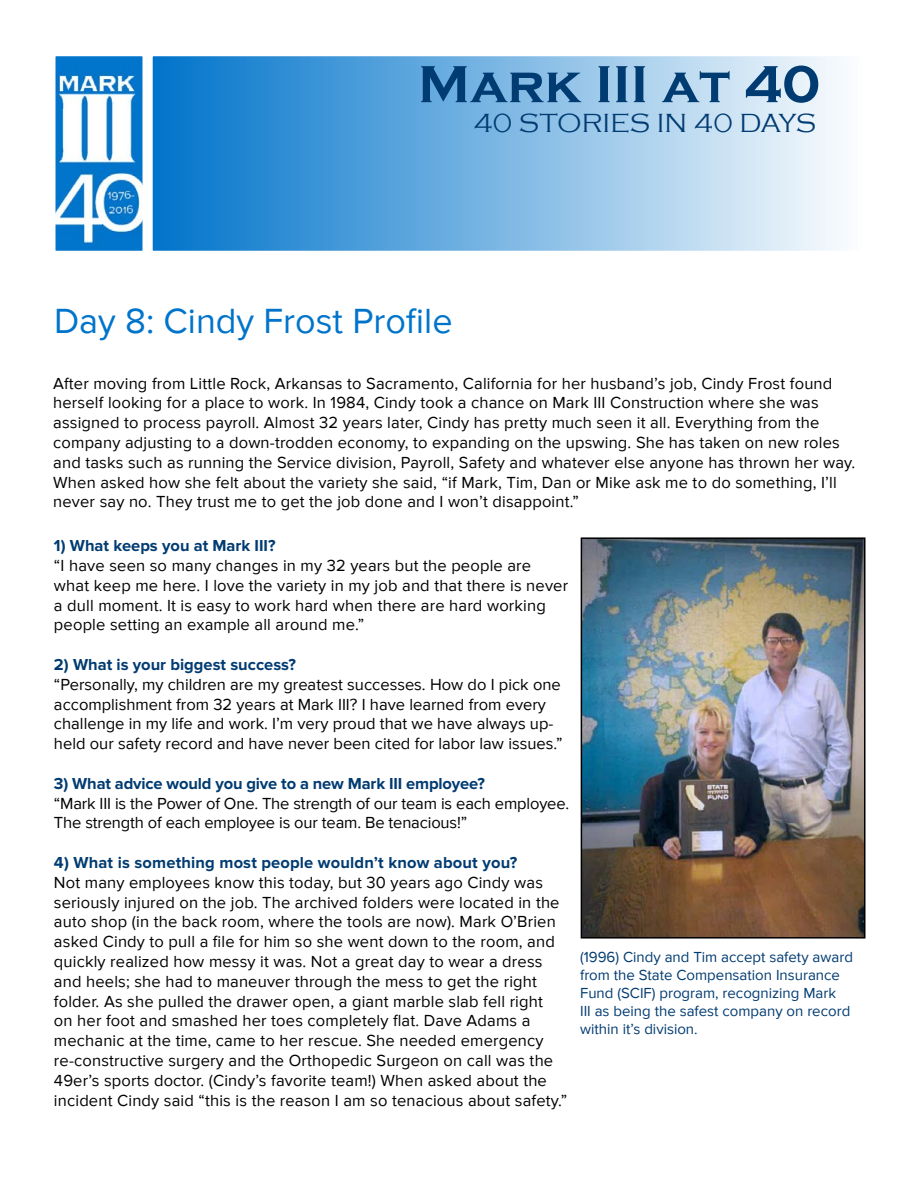
<style>
.page{position:relative;width:918px;height:1188px;background:#fff}
.page>*{position:absolute;margin:0;border:0;box-sizing:border-box;transform-origin:0 0}
.t1{font:700 54px "Copperplate Gothic";color:#003b71}
.t2{font:36px "Proxima Nova";color:#0074cb}
.t3{font:300 27px "Copperplate Gothic";color:#003b71}
.t4{font:16.5px/19.8px "Proxima Nova";letter-spacing:.01em;color:#000}
.t5{font:700 16.5px "Proxima Nova";color:#003b71}
.t6{font:16.5px/19.8px "Proxima Nova";letter-spacing:-.01em;color:#000}
.t7{font:15px/18px "Proxima Nova";color:#003b71}
</style>
<div class="page">
<img style="left:584px;top:540px;width:279px;height:396px">
<div style="left:581px;top:537px;width:285px;height:402px;border:2px solid #000"></div>
<div style="left:151px;top:55px;width:713px;height:197px;background:linear-gradient(to right,#0073ca,#fdfefe);border:2px solid #fff"></div>
<img style="left:57px;top:58px;width:84px;height:191px">
<div style="left:54px;top:55px;width:90px;height:197px;border:2px solid #fff"></div>
<h1 class="t1" style="left:418px;top:54px;width:404px">Mark III at 40</h1>
<h3 class="t3" style="left:473px;top:108px;width:344px">40 STORIES IN 40 DAYS</h3>
<h2 class="t2" style="left:54px;top:300px;width:400px">Day 8: Cindy Frost Profile</h2>
<p class="t4" style="left:53px;top:374px;width:804px">After moving from Little Rock, Arkansas to Sacramento, California for her husband’s job, Cindy Frost found herself looking for a place to work. In 1984, Cindy took a chance on Mark III Construction where she was assigned to process payroll. Almost 32 years later, Cindy has pretty much seen it all. Everything from the company adjusting to a down-trodden economy, to expanding on the upswing. She has taken on new roles and tasks such as running the Service division, Payroll, Safety and whatever else anyone has thrown her way.<br>When asked how she felt about the variety she said, “if Mark, Tim, Dan or Mike ask me to do something, I’ll never say no. They trust me to get the job done and I won’t disappoint.”</p>
<p class="t5" style="left:54px;top:536px;width:223px">1) What keeps you at Mark III?</p>
<p class="t4" style="left:54px;top:556px;width:516px">“I have seen so many changes in my 32 years but the people are what keep me here. I love the variety in my job and that there is never a dull moment. It is easy to work hard when there are hard working people setting an example all around me.”</p>
<p class="t5" style="left:54px;top:655px;width:243px">2) What is your biggest success?</p>
<p class="t4" style="left:54px;top:675px;width:510px">“Personally, my children are my greatest successes. How do I pick one accomplishment from 32 years at Mark III? I have learned from every challenge in my life and work. I’m very proud that we have always up&shy;held our safety record and have never been cited for labor law issues.”</p>
<p class="t5" style="left:54px;top:774px;width:432px">3) What advice would you give to a new Mark III employee?</p>
<p class="t6" style="left:54px;top:794px;width:517px">“Mark III is the Power of One. The strength of our team is each employee.<br>The strength of each employee is our team. Be tenacious!”</p>
<p class="t5" style="left:54px;top:853px;width:465px">4) What is something most people wouldn’t know about you?</p>
<p class="t4" style="left:54px;top:873px;width:515px">Not many employees know this today, but 30 years ago Cindy was seriously injured on the job. The archived folders were located in the auto shop (in the back room, where the tools are now). Mark O’Brien asked Cindy to pull a file for him so she went down to the room, and quickly realized how messy it was. Not a great day to wear a dress and heels; she had to maneuver through the mess to get the right folder. As she pulled the drawer open, a giant marble slab fell right<br>on her foot and smashed her toes completely flat. Dave Adams a mechanic at the time, came to her rescue. She needed emergency re-constructive surgery and the Orthopedic Surgeon on call was the 49er’s sports doctor. (Cindy’s favorite team!) When asked about the incident Cindy said “this is the reason I am so tenacious about safety.”</p>
<p class="t7" style="left:580px;top:949px;width:274px">(1996) Cindy and Tim accept safety award from the State Compensation Insurance Fund (SCIF) program, recognizing Mark<br>III as being the safest company on record within it’s division.</p>
</div>
